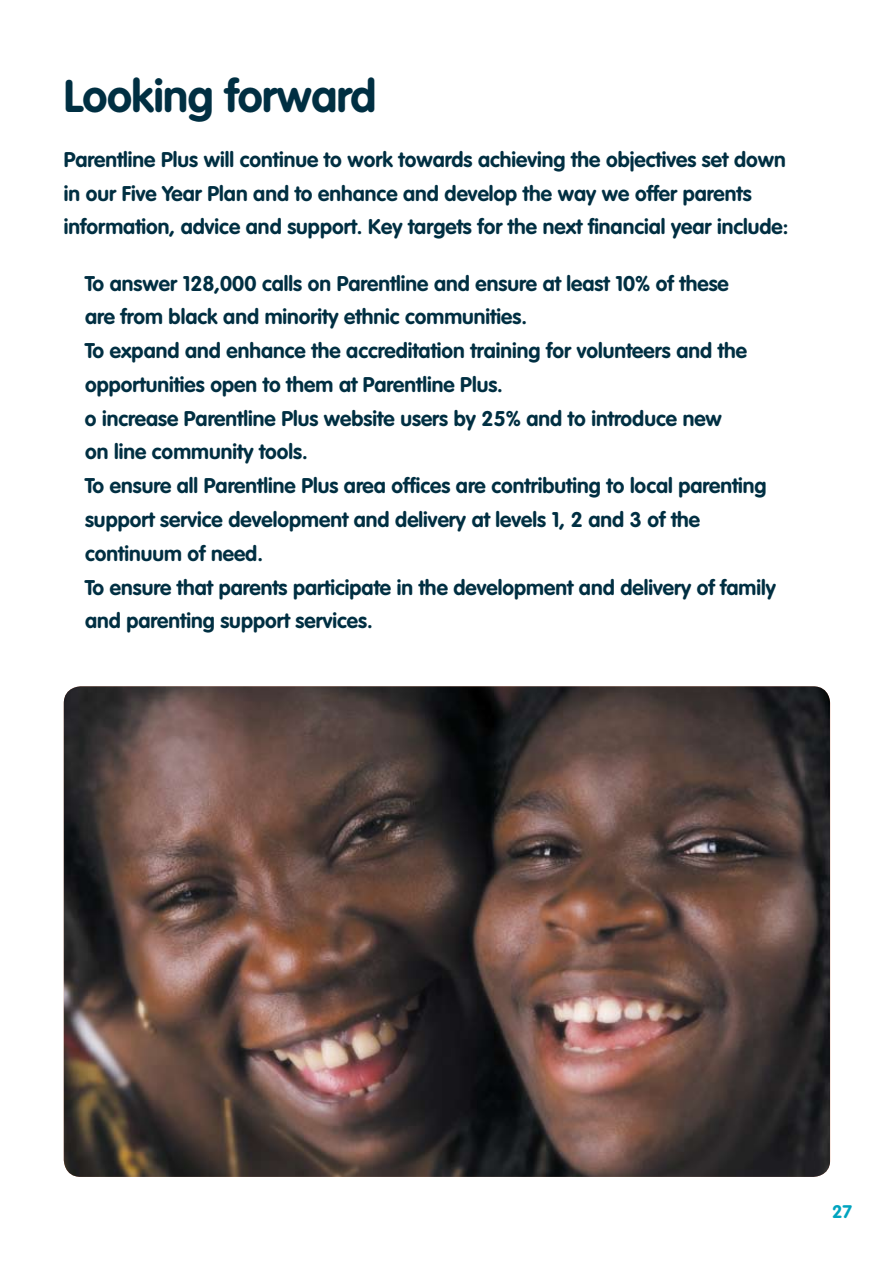
<style>
.page{position:relative;width:893px;height:1263px;background:#fff}
.page>*{position:absolute;margin:0;border:0;box-sizing:border-box;transform-origin:0 0}
.t1{font:700 45px "VAG Rounded";letter-spacing:-.01em;color:#002f42}
.t2{font:700 21px/33.8px "VAG Rounded";color:#002f42}
.t3{font:700 18px "VAG Rounded";color:#00a4bf}
</style>
<div class="page">
<img style="left:64px;top:686px;width:765px;height:491px;border-radius:17px">
<h1 class="t1" style="left:64px;top:69px;width:314px">Looking forward</h1>
<p class="t2" style="left:64px;top:142px;width:726px">Parentline Plus will continue to work towards achieving the objectives set down in our Five Year Plan and to enhance and develop the way we offer parents information, advice and support. Key targets for the next financial year include:</p>
<p class="t2" style="left:85px;top:266px;width:693px">To answer 128,000 calls on Parentline and ensure at least 10% of these<br>are from black and minority ethnic communities.<br>To expand and enhance the accreditation training for volunteers and the opportunities open to them at Parentline Plus.<br>o increase Parentline Plus website users by 25% and to introduce new<br>on line community tools.<br>To ensure all Parentline Plus area offices are contributing to local parenting support service development and delivery at levels 1, 2 and 3 of the continuum of need.<br>To ensure that parents participate in the development and delivery of family and parenting support services.</p>
<p class="t3" style="left:832px;top:1200px;width:22px">27</p>
</div>
